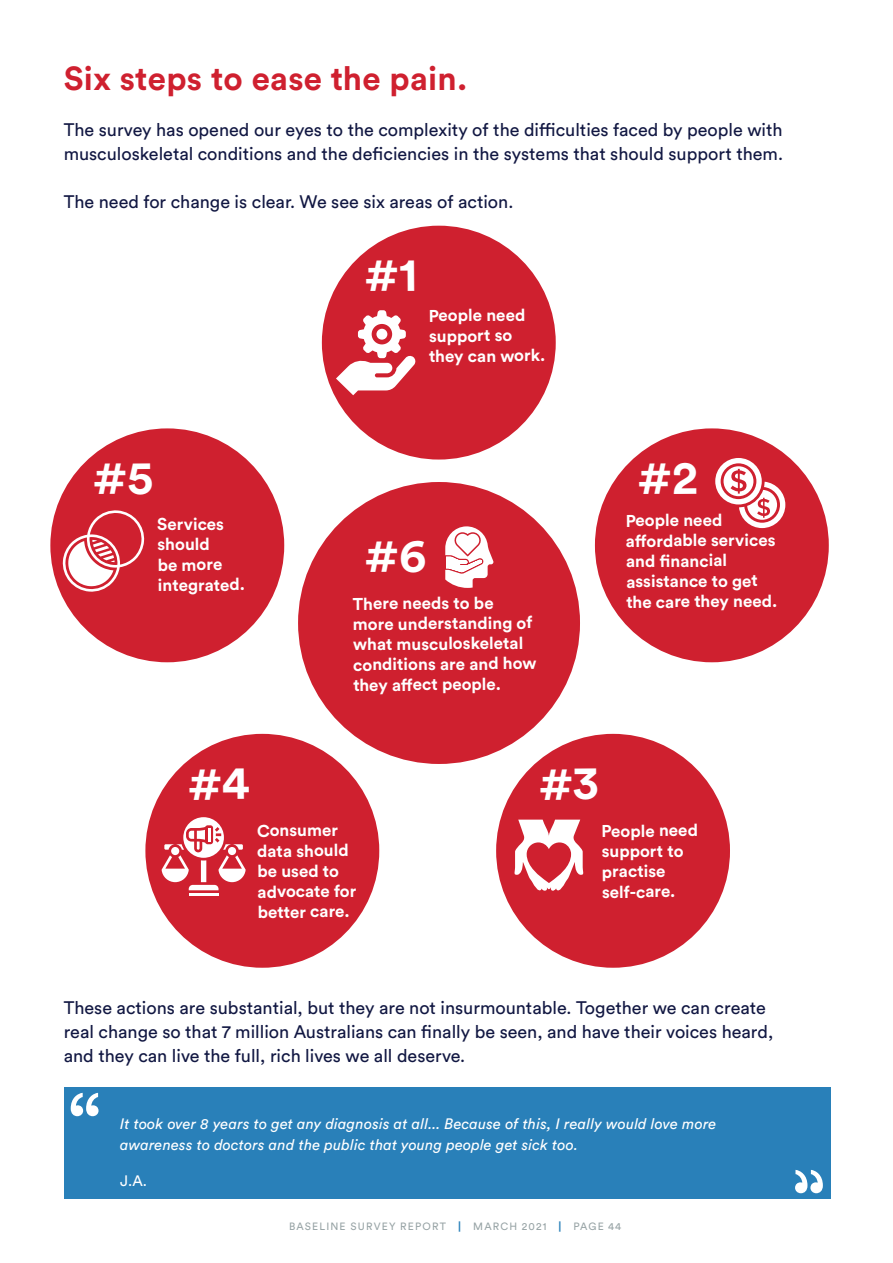
<style>
.page{position:relative;width:893px;height:1263px;background:#fff}
.page>*{position:absolute;margin:0;border:0;box-sizing:border-box;transform-origin:0 0}
.t1{font:700 46.8px "Circular Std";color:#fff}
.t2{font:700 33px "Circular Std";letter-spacing:.01em;color:#cf202f}
.t3{font:18px/24px "Circular Std";color:#111742}
.t4{font:700 16.95px/20.2px "Circular Std";letter-spacing:-.01em;color:#fff}
.t5{font:italic 15px/21px "Circular Std";letter-spacing:.01em;color:#fff}
.t6{font:15px "Circular Std";color:#fff}
.t7{font:10.5px "Circular Std";letter-spacing:.11em;color:#98a4a6}
.s1{font-weight:900;color:#2980b9}
</style>
<div class="page">
<div style="left:322px;top:226px;width:234px;height:234px;background:#cf202f;border-radius:50%"></div>
<svg style="left:336px;top:310px;width:80px;height:85px"></svg>
<div style="left:595px;top:428px;width:234px;height:234px;background:#cf202f;border-radius:50%"></div>
<svg style="left:715px;top:458px;width:70px;height:70px"></svg>
<div style="left:496px;top:734px;width:234px;height:234px;background:#cf202f;border-radius:50%"></div>
<svg style="left:514px;top:820px;width:70px;height:71px"></svg>
<div style="left:145px;top:734px;width:234px;height:234px;background:#cf202f;border-radius:50%"></div>
<hr style="left:189px;top:893px;width:30px;height:3px;background:#fff">
<svg style="left:162px;top:817px;width:84px;height:73px"></svg>
<div style="left:298px;top:482px;width:282px;height:282px;background:#cf202f;border-radius:50%"></div>
<svg style="left:445px;top:526px;width:49px;height:62px"></svg>
<div style="left:50px;top:428px;width:234px;height:234px;background:#cf202f;border-radius:50%"></div>
<svg style="left:62px;top:510px;width:83px;height:82px"></svg>
<div style="left:64px;top:1087px;width:767px;height:112px;background:#2980b9"></div>
<svg style="left:795px;top:1170px;width:28px;height:23px"></svg>
<svg style="left:71px;top:1093px;width:28px;height:23px"></svg>
<p class="t2" style="left:64px;top:58px;width:405px">Six steps to ease the pain.</p>
<p class="t3" style="left:64px;top:118px;width:721px">The survey has opened our eyes to the complexity of the difficulties faced by people with musculoskeletal conditions and the deficiencies in the systems that should support them.</p>
<p class="t3" style="left:64px;top:190px;width:451px">The need for change is clear. We see six areas of action.</p>
<p class="t1" style="left:364px;top:245px;width:55px">#1</p>
<p class="t4" style="left:428px;top:305px;width:118px;rotate:-1deg">People need support so they can work.</p>
<p class="t1" style="left:93px;top:447px;width:63px">#5</p>
<p class="t4" style="left:157px;top:513px;width:90px">Services should<br>be more integrated.</p>
<p class="t1" style="left:365px;top:525px;width:64px">#6</p>
<p class="t4" style="left:353px;top:593px;width:186px">There needs to be more understanding of what musculoskeletal conditions are and how they affect people.</p>
<p class="t1" style="left:637px;top:447px;width:62px">#2</p>
<p class="t4" style="left:625px;top:510px;width:152px;rotate:-1deg">People need<br>aff ordable services and fi nancial assistance to get the care they need.</p>
<p class="t1" style="left:188px;top:753px;width:64px">#4</p>
<p class="t4" style="left:257px;top:820px;width:101px">Consumer data should be used to advocate for better care.</p>
<p class="t1" style="left:539px;top:753px;width:62px">#3</p>
<p class="t4" style="left:601px;top:820px;width:98px">People need support to practise self-care.</p>
<p class="t3" style="left:64px;top:995px;width:711px">These actions are substantial, but they are not insurmountable. Together we can create real change so that 7 million Australians can finally be seen, and have their voices heard, and they can live the full, rich lives we all deserve.</p>
<p class="t5" style="left:120px;top:1113px;width:598px">It took over 8 years to get any diagnosis at all... Because of this, I really would love more awareness to doctors and the public that young people get sick too.</p>
<p class="t6" style="left:120px;top:1171px;width:28px">J.A.</p>
<p class="t7" style="left:289px;top:1219px;width:333px">BASELINE SURVEY REPORT <span class="s1">|</span> MARCH 2021 <span class="s1">|</span> PAGE 44</p>
</div>
